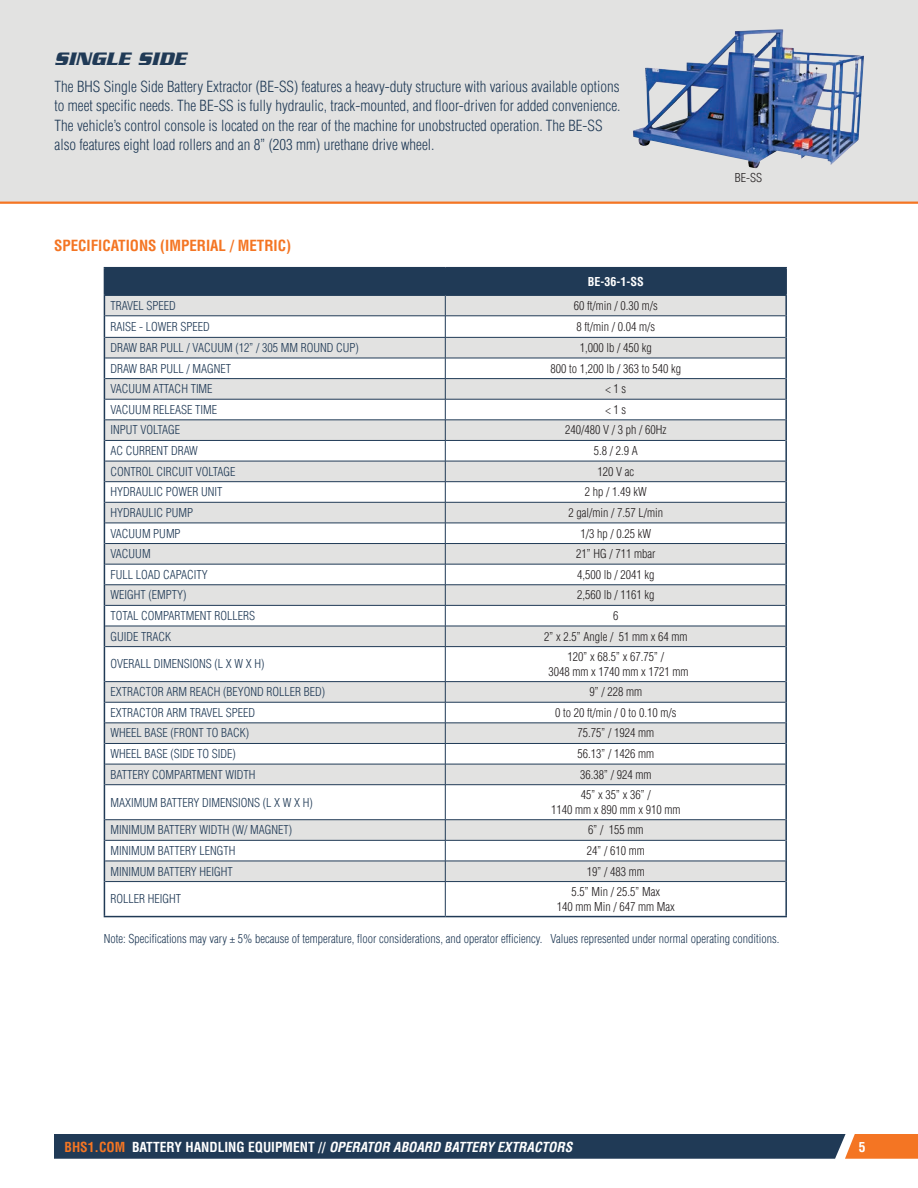
<style>
.page{position:relative;width:918px;height:1188px;background:#fff}
.page>*{position:absolute;margin:0;border:0;box-sizing:border-box;transform-origin:0 0}
.Product_Name{font:italic 700 19.5px "Serpentine Std";color:#203a56}
.Intro_Paragraph{font:300 condensed 15px/19.5px "Helvetica LT Std";color:#203a56}
.Bulleted_F_B{font:700 condensed 15px "Helvetica LT Std";color:#f47523}
.t1{font:italic 700 condensed 13.5px "Helvetica LT Std";color:#fff}
.t2{font:700 condensed 13.5px "Helvetica LT Std";color:#fff}
.t3{font:300 condensed 12px "Helvetica LT Std";color:#203a56}
.t4{font:300 condensed 12px "Helvetica LT Std";color:#231f20}
.t5{font:700 condensed 12px "Helvetica LT Std";color:#fff}
.s1{font-style:normal;color:#f47523}
.s2{font-style:normal}
</style>
<div class="page">
<svg style="left:54px;top:1134px;width:864px;height:25px;background:#354255"></svg>
<div style="left:0;top:0;width:918px;height:203px;background:#e2e2e1"></div>
<hr style="left:0;top:202px;width:918px;height:2px;background:#f47523">
<img style="left:633px;top:29px;width:231px;height:139px">
<svg style="left:105px;top:647px;width:680px;height:234px"></svg>
<hr style="left:104px;top:267px;width:341px;height:1px;background:#203a56">
<hr style="left:445px;top:267px;width:342px;height:1px;background:#203a56">
<hr style="left:785px;top:268px;width:2px;height:26px;background:#203a56">
<hr style="left:445px;top:647px;width:1px;height:34px;background:#203a56">
<svg style="left:445px;top:682px;width:1px;height:102px"></svg>
<hr style="left:445px;top:785px;width:1px;height:35px;background:#203a56">
<svg style="left:445px;top:820px;width:1px;height:61px"></svg>
<hr style="left:445px;top:882px;width:1px;height:34px;background:#203a56">
<hr style="left:105px;top:681px;width:340px;height:1px;background:#203a56">
<hr style="left:445px;top:681px;width:340px;height:1px;background:#203a56">
<hr style="left:105px;top:702px;width:340px;height:1px;background:#203a56">
<hr style="left:445px;top:702px;width:340px;height:1px;background:#203a56">
<hr style="left:105px;top:723px;width:340px;height:1px;background:#203a56">
<hr style="left:445px;top:723px;width:340px;height:1px;background:#203a56">
<hr style="left:105px;top:743px;width:340px;height:1px;background:#203a56">
<hr style="left:445px;top:743px;width:340px;height:1px;background:#203a56">
<hr style="left:105px;top:764px;width:340px;height:1px;background:#203a56">
<hr style="left:445px;top:764px;width:340px;height:1px;background:#203a56">
<hr style="left:105px;top:784px;width:340px;height:1px;background:#203a56">
<hr style="left:445px;top:784px;width:340px;height:1px;background:#203a56">
<hr style="left:105px;top:819px;width:340px;height:1px;background:#203a56">
<hr style="left:445px;top:819px;width:340px;height:1px;background:#203a56">
<hr style="left:105px;top:840px;width:340px;height:1px;background:#203a56">
<hr style="left:445px;top:840px;width:340px;height:1px;background:#203a56">
<hr style="left:105px;top:861px;width:340px;height:1px;background:#203a56">
<hr style="left:445px;top:861px;width:340px;height:1px;background:#203a56">
<hr style="left:105px;top:881px;width:340px;height:1px;background:#203a56">
<hr style="left:445px;top:881px;width:340px;height:1px;background:#203a56">
<hr style="left:445px;top:294px;width:342px;height:2px;background:#203a56">
<hr style="left:785px;top:296px;width:2px;height:20px;background:#203a56">
<hr style="left:785px;top:316px;width:2px;height:21px;background:#203a56">
<hr style="left:785px;top:337px;width:2px;height:21px;background:#203a56">
<hr style="left:785px;top:358px;width:2px;height:21px;background:#203a56">
<hr style="left:785px;top:379px;width:2px;height:20px;background:#203a56">
<hr style="left:785px;top:399px;width:2px;height:21px;background:#203a56">
<hr style="left:785px;top:420px;width:2px;height:20px;background:#203a56">
<hr style="left:785px;top:440px;width:2px;height:21px;background:#203a56">
<hr style="left:785px;top:461px;width:2px;height:21px;background:#203a56">
<hr style="left:785px;top:482px;width:2px;height:20px;background:#203a56">
<hr style="left:785px;top:502px;width:2px;height:21px;background:#203a56">
<hr style="left:785px;top:523px;width:2px;height:21px;background:#203a56">
<hr style="left:785px;top:544px;width:2px;height:20px;background:#203a56">
<hr style="left:785px;top:564px;width:2px;height:21px;background:#203a56">
<hr style="left:785px;top:585px;width:2px;height:20px;background:#203a56">
<hr style="left:785px;top:605px;width:2px;height:21px;background:#203a56">
<hr style="left:785px;top:626px;width:2px;height:21px;background:#203a56">
<hr style="left:785px;top:647px;width:2px;height:35px;background:#203a56">
<hr style="left:785px;top:682px;width:2px;height:20px;background:#203a56">
<hr style="left:785px;top:702px;width:2px;height:21px;background:#203a56">
<hr style="left:785px;top:723px;width:2px;height:20px;background:#203a56">
<hr style="left:785px;top:743px;width:2px;height:21px;background:#203a56">
<hr style="left:785px;top:764px;width:2px;height:21px;background:#203a56">
<hr style="left:785px;top:785px;width:2px;height:35px;background:#203a56">
<hr style="left:785px;top:820px;width:2px;height:20px;background:#203a56">
<hr style="left:785px;top:840px;width:2px;height:21px;background:#203a56">
<hr style="left:785px;top:861px;width:2px;height:21px;background:#203a56">
<hr style="left:785px;top:882px;width:2px;height:34px;background:#203a56">
<hr style="left:445px;top:916px;width:342px;height:1px;background:#203a56">
<svg style="left:104px;top:268px;width:682px;height:379px"></svg>
<hr style="left:104px;top:647px;width:1px;height:35px;background:#203a56">
<svg style="left:104px;top:682px;width:1px;height:103px"></svg>
<hr style="left:104px;top:785px;width:1px;height:35px;background:#203a56">
<svg style="left:104px;top:820px;width:1px;height:62px"></svg>
<hr style="left:104px;top:882px;width:1px;height:34px;background:#203a56">
<hr style="left:104px;top:916px;width:341px;height:1px;background:#203a56">
<p class="Product_Name" style="left:54px;top:48px;width:133px">SINGLE SIDE</p>
<p class="Intro_Paragraph" style="left:55px;top:76px;width:567px">The BHS Single Side Battery Extractor (BE-SS) features a heavy-duty structure with various available options to meet specific needs. The BE-SS is fully hydraulic, track-mounted, and floor-driven for added convenience.<br>The vehicle’s control console is located on the rear of the machine for unobstructed operation. The BE-SS also features eight load rollers and an 8” (203 mm) urethane drive wheel.</p>
<p class="Bulleted_F_B" style="left:54px;top:236px;width:239px">SPECIFICATIONS (IMPERIAL / METRIC)</p>
<p class="t5" style="left:588px;top:274px;width:58px">BE-36-1-SS</p>
<p class="t3" style="left:110px;top:298px;width:67px">TRAVEL SPEED</p>
<p class="t4" style="left:574px;top:298px;width:85px">60 ft/min / 0.30 m/s</p>
<p class="t3" style="left:110px;top:319px;width:101px">RAISE - LOWER SPEED</p>
<p class="t4" style="left:576px;top:319px;width:80px">8 ft/min / 0.04 m/s</p>
<p class="t3" style="left:110px;top:340px;width:250px">DRAW BAR PULL / VACUUM (12” / 305 MM ROUND CUP)</p>
<p class="t4" style="left:580px;top:340px;width:73px">1,000 lb / 450 kg</p>
<p class="t3" style="left:110px;top:361px;width:122px">DRAW BAR PULL / MAGNET</p>
<p class="t4" style="left:550px;top:361px;width:132px">800 to 1,200 lb / 363 to 540 kg</p>
<p class="t3" style="left:110px;top:381px;width:104px">VACUUM ATTACH TIME</p>
<p class="t4" style="left:605px;top:381px;width:22px">&lt; 1 s</p>
<p class="t3" style="left:110px;top:402px;width:108px">VACUUM RELEASE TIME</p>
<p class="t4" style="left:605px;top:402px;width:22px">&lt; 1 s</p>
<p class="t3" style="left:110px;top:423px;width:71px">INPUT VOLTAGE</p>
<p class="t4" style="left:565px;top:423px;width:103px">240/480 V / 3 ph / 60Hz</p>
<p class="t3" style="left:110px;top:443px;width:89px">AC CURRENT DRAW</p>
<p class="t4" style="left:594px;top:443px;width:45px">5.8 / 2.9 A</p>
<p class="t3" style="left:110px;top:464px;width:127px">CONTROL CIRCUIT VOLTAGE</p>
<p class="t4" style="left:597px;top:464px;width:38px">120 V ac</p>
<p class="t3" style="left:110px;top:484px;width:114px">HYDRAULIC POWER UNIT</p>
<p class="t4" style="left:585px;top:484px;width:63px">2 hp / 1.49 kW</p>
<p class="t3" style="left:110px;top:505px;width:84px">HYDRAULIC PUMP</p>
<p class="t4" style="left:568px;top:505px;width:96px">2 gal/min / 7.57 L/min</p>
<p class="t3" style="left:110px;top:526px;width:72px">VACUUM PUMP</p>
<p class="t4" style="left:580px;top:526px;width:72px">1/3 hp / 0.25 kW</p>
<p class="t3" style="left:110px;top:546px;width:42px">VACUUM</p>
<p class="t4" style="left:576px;top:546px;width:81px">21” HG / 711 mbar</p>
<p class="t3" style="left:110px;top:567px;width:99px">FULL LOAD CAPACITY</p>
<p class="t4" style="left:577px;top:567px;width:79px">4,500 lb / 2041 kg</p>
<p class="t3" style="left:110px;top:588px;width:77px">WEIGHT (EMPTY)</p>
<p class="t4" style="left:577px;top:588px;width:79px">2,560 lb / 1161 kg</p>
<p class="t3" style="left:110px;top:608px;width:146px">TOTAL COMPARTMENT ROLLERS</p>
<p class="t4" style="left:613px;top:608px;width:7px">6</p>
<p class="t3" style="left:110px;top:629px;width:62px">GUIDE TRACK</p>
<p class="t4" style="left:544px;top:629px;width:145px">2” x 2.5” Angle / 51 mm x 64 mm</p>
<p class="t3" style="left:110px;top:657px;width:155px">OVERALL DIMENSIONS (L X W X H)</p>
<p class="t4" style="left:567px;top:649px;width:98px">120” x 68.5” x 67.75” /</p>
<p class="t4" style="left:548px;top:664px;width:141px">3048 mm x 1740 mm x 1721 mm</p>
<p class="t3" style="left:110px;top:684px;width:216px">EXTRACTOR ARM REACH (BEYOND ROLLER BED)</p>
<p class="t4" style="left:589px;top:684px;width:54px">9” / 228 mm</p>
<p class="t3" style="left:110px;top:705px;width:146px">EXTRACTOR ARM TRAVEL SPEED</p>
<p class="t4" style="left:555px;top:705px;width:123px">0 to 20 ft/min / 0 to 0.10 m/s</p>
<p class="t3" style="left:110px;top:726px;width:140px">WHEEL BASE (FRONT TO BACK)</p>
<p class="t4" style="left:577px;top:726px;width:78px">75.75” / 1924 mm</p>
<p class="t3" style="left:110px;top:746px;width:127px">WHEEL BASE (SIDE TO SIDE)</p>
<p class="t4" style="left:577px;top:746px;width:78px">56.13” / 1426 mm</p>
<p class="t3" style="left:110px;top:767px;width:147px">BATTERY COMPARTMENT WIDTH</p>
<p class="t4" style="left:580px;top:767px;width:73px">36.38” / 924 mm</p>
<p class="t3" style="left:110px;top:795px;width:204px">MAXIMUM BATTERY DIMENSIONS (L X W X H)</p>
<p class="t4" style="left:581px;top:787px;width:71px">45” x 35” x 36” /</p>
<p class="t4" style="left:551px;top:802px;width:131px">1140 mm x 890 mm x 910 mm</p>
<p class="t4" style="left:735px;top:171px;width:29px">BE-SS</p>
<p class="t3" style="left:110px;top:823px;width:183px">MINIMUM BATTERY WIDTH (W/ MAGNET)</p>
<p class="t4" style="left:588px;top:823px;width:57px">6” / 155 mm</p>
<p class="t3" style="left:110px;top:843px;width:127px">MINIMUM BATTERY LENGTH</p>
<p class="t4" style="left:587px;top:843px;width:59px">24” / 610 mm</p>
<p class="t3" style="left:110px;top:864px;width:124px">MINIMUM BATTERY HEIGHT</p>
<p class="t4" style="left:587px;top:864px;width:59px">19” / 483 mm</p>
<p class="t3" style="left:110px;top:892px;width:72px">ROLLER HEIGHT</p>
<p class="t4" style="left:571px;top:884px;width:90px">5.5” Min / 25.5” Max</p>
<p class="t4" style="left:557px;top:899px;width:119px">140 mm Min / 647 mm Max</p>
<p class="t3" style="left:104px;top:931px;width:677px">Note: Specifications may vary ± 5% because of temperature, floor considerations, and operator efficiency. Values represented under normal operating conditions.</p>
<p class="t1" style="left:65px;top:1139px;width:509px"><span class="s1">BHS1.COM</span> <span class="s2">BATTERY HANDLING EQUIPMENT //</span> OPERATOR ABOARD BATTERY EXTRACTORS</p>
<p class="t2" style="left:859px;top:1139px;width:8px">5</p>
</div>
